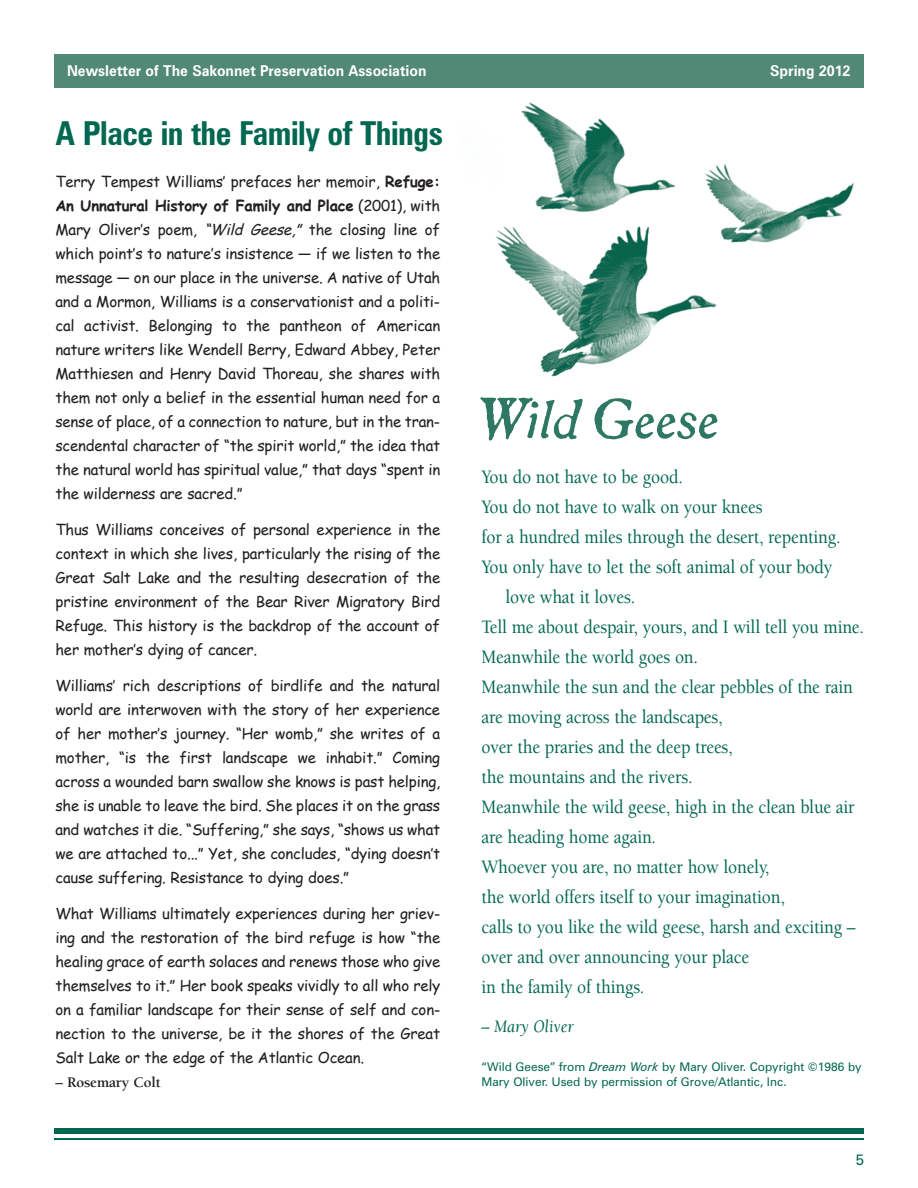
<style>
.page{position:relative;width:918px;height:1188px;background:#fff}
.page>*{position:absolute;margin:0;border:0;box-sizing:border-box;transform-origin:0 0}
.t1{font:italic 54px "Caslon Antique";letter-spacing:-.01em;color:#2e7762}
.t2{font:700 condensed 33px "Zurich BT";letter-spacing:-.015em;color:#006750}
.t3{font:500 19.5px "Berkeley";letter-spacing:-.01em;color:#006750;scale:.9 1}
.t4{font:italic 18px "Berkeley";color:#006750;scale:.9 1}
.t5{font:15px/24px "Comic Sans MS";letter-spacing:-.01em;color:#231f20;text-align:justify}
.t6{font:700 15px "Zurich BT";color:#fff;scale:.95 1}
.t7{font:700 15px "Berkeley";letter-spacing:-.01em;color:#231f20}
.t8{font:15px "Zurich BT";color:#006750}
.t9{font:12px/15px "Zurich BT";color:#006750}
.s1{font-weight:700}
.s2{font-style:italic}
</style>
<div class="page">
<div style="left:54px;top:54px;width:810px;height:34px;background:#518876"></div>
<div style="left:54px;top:1128px;width:810px;height:6px;background:#006750"></div>
<hr style="left:54px;top:1138px;width:810px;height:2px;background:#006750">
<img style="left:496px;top:102px;width:358px;height:275px">
<p class="t6" style="left:67px;top:62px;width:380px">Newsletter of The Sakonnet Preservation Association</p>
<p class="t6" style="left:770px;top:62px;width:86px">Spring 2012</p>
<h2 class="t2" style="left:55px;top:113px;width:389px">A Place in the Family of Things</h2>
<p class="t5" style="left:55px;top:169px;width:386px">Terry Tempest Williams’ prefaces her memoir, <span class="s1">Refuge:<br>An Unnatural History of Family and Place</span> (2001), with Mary Oliver’s poem, <span class="s2">“Wild Geese,”</span> the closing line of which point’s to nature’s insistence — if we listen to the message — on our place in the universe. A native of Utah and a Mormon, Williams is a conservationist and a politi&shy;cal activist. Belonging to the pantheon of American nature writers like Wendell Berry, Edward Abbey, Peter Matthiesen and Henry David Thoreau, she shares with them not only a belief in the essential human need for a sense of place, of a connection to nature, but in the tran&shy;scendental character of “the spirit world,” the idea that the natural world has spiritual value,” that days “spent in the wilderness are sacred.”</p>
<p class="t5" style="left:56px;top:517px;width:386px">Thus Williams conceives of personal experience in the context in which she lives, particularly the rising of the Great Salt Lake and the resulting desecration of the pristine environment of the Bear River Migratory Bird Refuge. This history is the backdrop of the account of her mother’s dying of cancer.</p>
<p class="t5" style="left:56px;top:673px;width:386px">Williams’ rich descriptions of birdlife and the natural world are interwoven with the story of her experience of her mother’s journey. “Her womb,” she writes of a mother, “is the first landscape we inhabit.” Coming across a wounded barn swallow she knows is past helping, she is unable to leave the bird. She places it on the grass and watches it die. “Suffering,” she says, “shows us what we are attached to...” Yet, she concludes, “dying doesn’t cause suffering. Resistance to dying does.”</p>
<p class="t5" style="left:56px;top:901px;width:386px">What Williams ultimately experiences during her griev&shy;ing and the restoration of the bird refuge is how “the healing grace of earth solaces and renews those who give themselves to it.” Her book speaks vividly to all who rely on a familiar landscape for their sense of self and con&shy;nection to the universe, be it the shores of the Great Salt Lake or the edge of the Atlantic Ocean.</p>
<p class="t7" style="left:56px;top:1074px;width:107px">– Rosemary Colt</p>
<h1 class="t1" style="left:481px;top:385px;width:240px">Wild Geese</h1>
<h3 class="t3" style="left:482px;top:467px;width:225px">You do not have to be good.</h3>
<h3 class="t3" style="left:482px;top:497px;width:314px">You do not have to walk on your knees</h3>
<h3 class="t3" style="left:482px;top:527px;width:401px">for a hundred miles through the desert, repenting.</h3>
<h3 class="t3" style="left:482px;top:557px;width:391px">You only have to let the soft animal of your body</h3>
<h3 class="t3" style="left:506px;top:587px;width:146px">love what it loves.</h3>
<h3 class="t3" style="left:482px;top:617px;width:427px">Tell me about despair, yours, and I will tell you mine.</h3>
<h3 class="t3" style="left:482px;top:647px;width:242px">Meanwhile the world goes on.</h3>
<h3 class="t3" style="left:482px;top:677px;width:414px">Meanwhile the sun and the clear pebbles of the rain</h3>
<h3 class="t3" style="left:482px;top:707px;width:269px">are moving across the landscapes,</h3>
<h3 class="t3" style="left:482px;top:737px;width:281px">over the praries and the deep trees,</h3>
<h3 class="t3" style="left:482px;top:767px;width:236px">the mountains and the rivers.</h3>
<h3 class="t3" style="left:482px;top:797px;width:416px">Meanwhile the wild geese, high in the clean blue air</h3>
<h3 class="t3" style="left:482px;top:827px;width:196px">are heading home again.</h3>
<h3 class="t3" style="left:482px;top:857px;width:321px">Whoever you are, no matter how lonely,</h3>
<h3 class="t3" style="left:482px;top:887px;width:339px">the world offers itself to your imagination,</h3>
<h3 class="t3" style="left:482px;top:917px;width:417px">calls to you like the wild geese, harsh and exciting –</h3>
<h3 class="t3" style="left:482px;top:947px;width:299px">over and over announcing your place</h3>
<h3 class="t3" style="left:482px;top:977px;width:183px">in the family of things.</h3>
<p class="t4" style="left:482px;top:1017px;width:104px">– Mary Oliver</p>
<p class="t9" style="left:482px;top:1059px;width:382px">“Wild Geese” from <span class="s2">Dream Work</span> by Mary Oliver. Copyright ©1986 by<br>Mary Oliver. Used by permission of Grove/Atlantic, Inc.</p>
<p class="t8" style="left:856px;top:1151px;width:10px">5</p>
</div>
